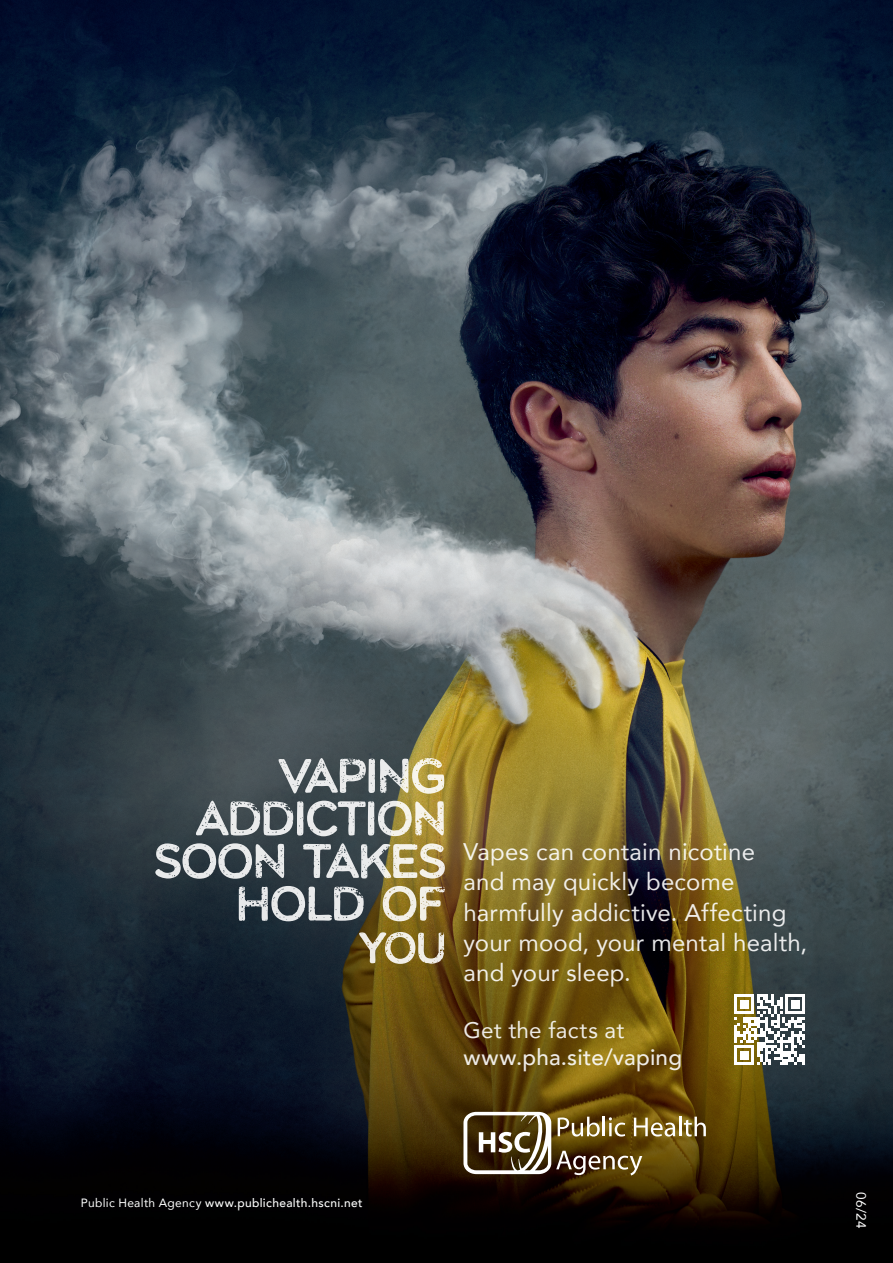
<style>
.page{position:relative;width:893px;height:1263px;background:#fff}
.page>*{position:absolute;margin:0;border:0;box-sizing:border-box;transform-origin:0 0}
.t1{font:24px/30px "Avenir";letter-spacing:.005em;color:#fff}
.t2{font:500 22.5px "Avenir";letter-spacing:.01em;color:#fff}
.t3{font:22.5px "Avenir";letter-spacing:.01em;color:#fff}
.t4{font:13.5px "Avenir";color:#fff}
.t5{font:500 12px "Avenir";letter-spacing:.03em;color:#fff}
.s1{font-weight:400}
</style>
<div class="page">
<img style="left:0;top:0;width:893px;height:1263px">
<svg style="left:359px;top:932px;width:85px;height:32px;background:#a29264"></svg>
<svg style="left:239px;top:886px;width:206px;height:35px;background:#838275"></svg>
<svg style="left:155px;top:843px;width:290px;height:36px;background:#868984"></svg>
<svg style="left:196px;top:801px;width:248px;height:35px;background:#90938b"></svg>
<svg style="left:279px;top:758px;width:165px;height:36px;background:#96988d"></svg>
<svg style="left:734px;top:994px;width:71px;height:71px"></svg>
<svg style="left:463px;top:1112px;width:243px;height:63px"></svg>
<p class="t5" style="left:81px;top:1193px;width:283px"><span class="s1">Public Health Agency</span> www.publichealth.hscni.net</p>
<p class="t1" style="left:463px;top:836px;width:345px">Vapes can contain nicotine<br>and may quickly become harmfully addictive. Affecting your mood, your mental health, and your sleep.</p>
<p class="t3" style="left:463px;top:1012px;width:162px">Get the facts at</p>
<p class="t2" style="left:463px;top:1038px;width:220px">www.pha.site/vaping</p>
<p class="t4" style="left:872px;top:1192px;width:37px;rotate:90deg">06/24</p>
</div>
